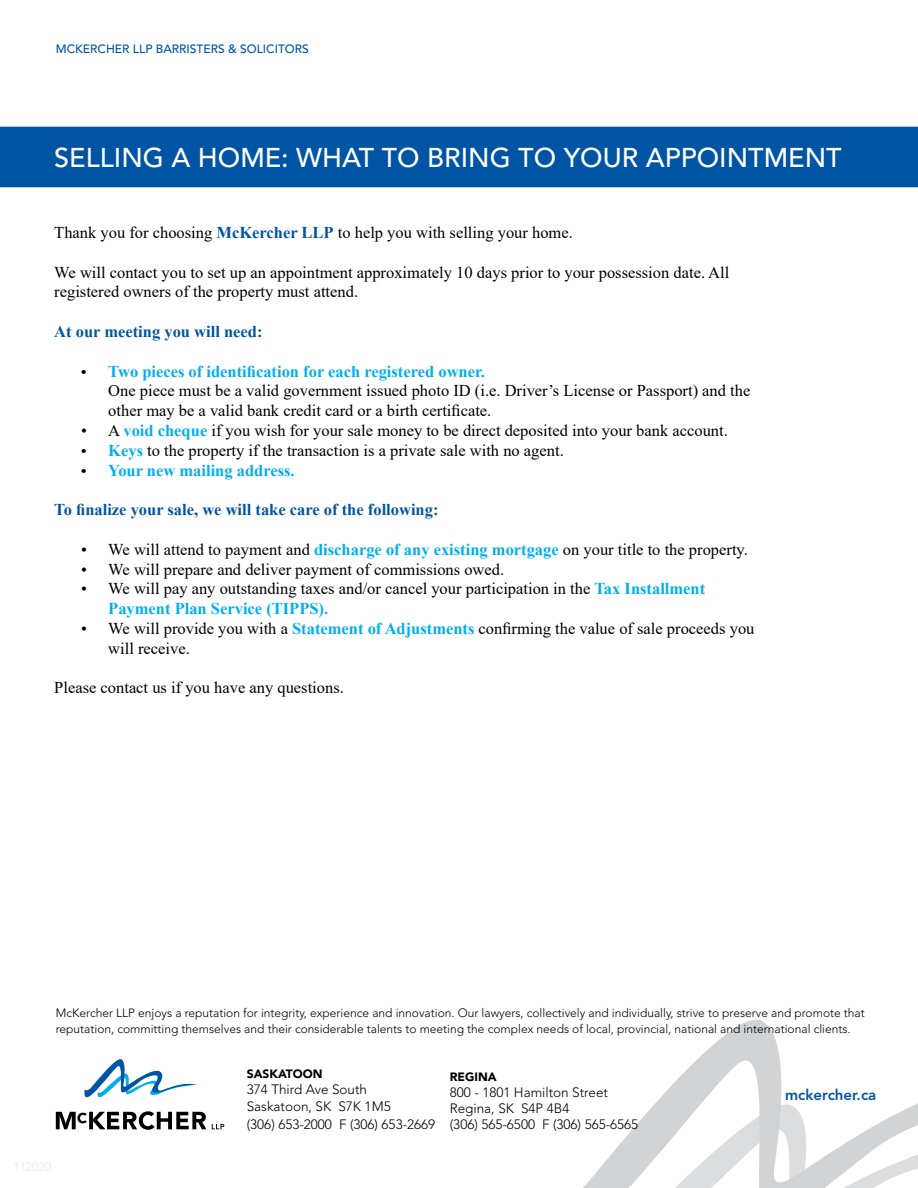
<style>
.page{position:relative;width:918px;height:1188px;background:#fff}
.page>*{position:absolute;margin:0;border:0;box-sizing:border-box;transform-origin:0 0}
.t1{font:500 27px "Avenir LT Std";color:#fff}
.t2{font:16.5px/19.8px "Times New Roman";color:#000}
.t3{font:700 16.5px "Times New Roman";color:#0054a4}
.t4{font:700 16.5px "Times New Roman";color:#00aeef}
.t5{font:800 15px "Avenir LT Std";color:#0054a4}
.t6{font:300 13.5px/16.2px "Avenir LT Std";color:#000}
.t7{font:300 12px/16.5px "Avenir LT Std";color:#000}
.t8{font:500 12px "Avenir LT Std";color:#0054a4}
.t9{font:900 12px "Avenir LT Std";color:#000}
.s1{font-weight:700;color:#0054a4}
.s2{font-weight:700;font-size:15px}
.s3{font-weight:700;color:#00aeef}
.s4{font-size:15px;color:#000}
</style>
<div class="page">
<div style="left:0;top:127px;width:918px;height:60px;background:#0054a4"></div>
<svg style="left:583px;top:1020px;width:335px;height:168px"></svg>
<svg style="left:56px;top:1059px;width:168px;height:71px"></svg>
<p class="t8" style="left:56px;top:42px;width:255px">MCKERCHER LLP BARRISTERS &amp; SOLICITORS</p>
<h1 class="t1" style="left:54px;top:142px;width:789px">SELLING A HOME: WHAT TO BRING TO YOUR APPOINTMENT</h1>
<p class="t2" style="left:54px;top:222px;width:520px">Thank you for choosing <span class="s1">McKercher LLP</span> to help you with selling your home.</p>
<p class="t2" style="left:54px;top:262px;width:677px">We will contact you to set up an appointment approximately 10 days prior to your possession date. All registered owners of the property must attend.</p>
<p class="t3" style="left:54px;top:320px;width:210px">At our meeting you will need:</p>
<p class="t2" style="left:108px;top:361px;width:644px;text-indent:-27px"><span class="s2">•</span> <span class="s3">Two pieces of identification for each registered owner.<br></span>One piece must be a valid government issued photo ID (i.e. Driver’s License or Passport) and the other may be a valid bank credit card or a birth certificate.</p>
<p class="t2" style="left:81px;top:420px;width:648px">• A <span class="s3">void cheque</span> if you wish for your sale money to be direct deposited into your bank account.</p>
<p class="t2" style="left:81px;top:440px;width:484px"><span class="s2">•</span> <span class="s3">Keys</span> to the property if the transaction is a private sale with no agent.</p>
<p class="t4" style="left:81px;top:458px;width:215px"><span class="s4">•</span> Your new mailing address.</p>
<p class="t3" style="left:54px;top:498px;width:386px">To finalize your sale, we will take care of the following:</p>
<p class="t2" style="left:81px;top:539px;width:668px">• We will attend to payment and <span class="s3">discharge of any existing mortgage</span> on your title to the property.</p>
<p class="t2" style="left:81px;top:559px;width:424px">• We will prepare and deliver payment of commissions owed.</p>
<p class="t2" style="left:108px;top:578px;width:598px;text-indent:-27px">• We will pay any outstanding taxes and/or cancel your participation in the <span class="s3">Tax Installment<br>Payment Plan Service (TIPPS).</span></p>
<p class="t2" style="left:108px;top:618px;width:648px;text-indent:-27px">• We will provide you with a <span class="s3">Statement of Adjustments</span> confirming the value of sale proceeds you will receive.</p>
<p class="t2" style="left:54px;top:677px;width:291px">Please contact us if you have any questions.</p>
<p class="t7" style="left:56px;top:1004px;width:811px">McKercher LLP enjoys a reputation for integrity, experience and innovation. Our lawyers, collectively and individually, strive to preserve and promote that reputation, committing themselves and their considerable talents to meeting the complex needs of local, provincial, national and international clients.</p>
<p class="t9" style="left:247px;top:1067px;width:77px">SASKATOON</p>
<p class="t6" style="left:247px;top:1082px;width:145px">374 Third Ave South<br>Saskatoon, SK S7K 1M5</p>
<p class="t6" style="left:247px;top:1116px;width:190px">(306) 653-2000 F (306) 653-2669</p>
<p class="t9" style="left:450px;top:1069px;width:48px">REGINA</p>
<p class="t6" style="left:450px;top:1084px;width:190px">800 - 1801 Hamilton Street<br>Regina, SK S4P 4B4<br>(306) 565-6500 F (306) 565-6565</p>
<p class="t5" style="left:785px;top:1085px;width:93px">mckercher.ca</p>
</div>
